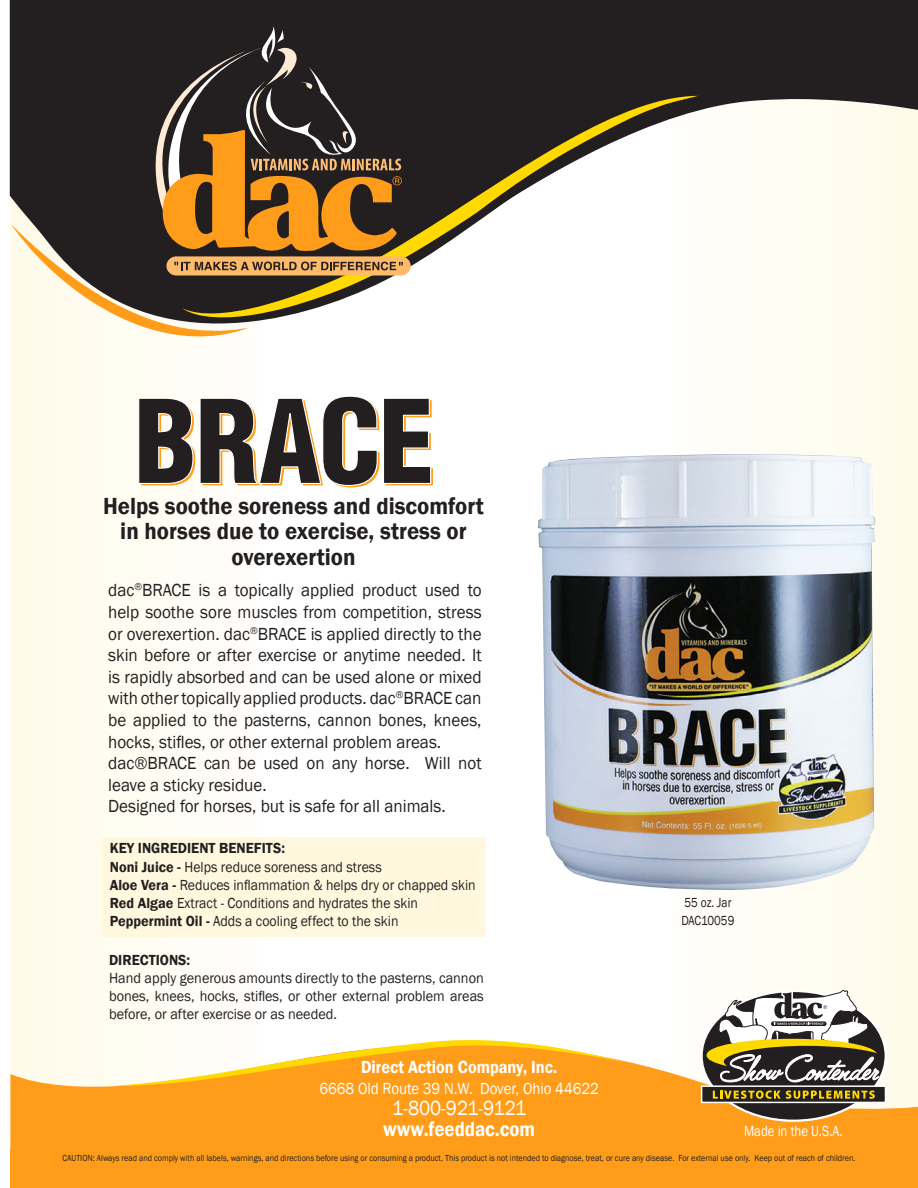
<style>
.page{position:relative;width:918px;height:1188px;background:#fff}
.page>*{position:absolute;margin:0;border:0;box-sizing:border-box;transform-origin:0 0}
.t1{font:600 24px/25.5px "Franklin Gothic";color:#231f20;text-align:center;scale:.95 1}
.t2{font:600 21px "Franklin Gothic";color:#fff;scale:.9 1}
.t3{font:21px "Franklin Gothic";color:#fff;scale:.9 1}
.t4{font:18px/21.6px "Franklin Gothic";color:#231f20;scale:.95 1}
.t5{font:600 18px "Franklin Gothic";color:#fff;scale:.9 1}
.t6{font:16.5px "Franklin Gothic";color:#fff;scale:.9 1}
.t7{font:15px/18px "Franklin Gothic";color:#231f20;text-align:justify;scale:.95 1}
.t8{font:15px/18px "Franklin Gothic";color:#231f20;scale:.92 1}
.t9{font:600 15px/19.5px "Franklin Gothic";color:#231f20;scale:.95 1}
.t10{font:15px "Franklin Gothic";color:#fff;scale:.85 1}
.t11{font:13.5px/18px "Franklin Gothic";color:#231f20;scale:.85 1}
.t12{font:9px "Franklin Gothic";color:#231f20;scale:.9 1}
.s1{font-weight:400}
.s2{font-weight:600}
</style>
<div class="page">
<div style="left:10px;top:192px;width:251px;height:974px;background:#fffcf1"></div>
<div style="left:103px;top:837px;width:382px;height:100px;background:#fff8de"></div>
<div style="left:676px;top:84px;width:242px;height:1063px;background:#fffbea"></div>
<svg style="left:10px;top:1017px;width:908px;height:133px;fill:#ff9d1b"></svg>
<svg style="left:111px;top:1040px;width:513px;height:46px"></svg>
<svg style="left:10px;top:0;width:908px;height:362px;fill:#231f20"></svg>
<svg style="left:403px;top:96px;width:306px;height:222px"></svg>
<svg style="left:424px;top:86px;width:494px;height:172px"></svg>
<div style="left:702px;top:1086px;width:183px;height:16px;background:#231f20"></div>
<div style="left:701px;top:1085px;width:185px;height:18px;border:1px solid #fff"></div>
<svg style="left:706px;top:989px;width:174px;height:161px"></svg>
<svg style="left:166px;top:256px;width:245px;height:20px"></svg>
<svg style="left:11px;top:26px;width:392px;height:310px;background:#68563f"></svg>
<div style="left:10px;top:1150px;width:908px;height:38px;background:#ff9d1b"></div>
<svg style="left:138px;top:396px;width:295px;height:91px"></svg>
<img style="left:538px;top:454px;width:337px;height:436px">
<h1 class="t1" style="left:103px;top:493px;width:402px">Helps soothe soreness and discomfort in horses due to exercise, stress or overexertion</h1>
<p class="t4" style="left:108px;top:580px;width:395px">dac<sup>®</sup>BRACE is a topically applied product used to help soothe sore muscles from competition, stress or overexertion. dac<sup>®</sup>BRACE is applied directly to the skin before or after exercise or anytime needed. It is rapidly absorbed and can be used alone or mixed with other topically applied products. dac<sup>®</sup>BRACE can be applied to the pasterns, cannon bones, knees, hocks, stifles, or other external problem areas. dac®BRACE can be used on any horse. Will not leave a sticky residue.<br>Designed for horses, but is safe for all animals.</p>
<p class="t9" style="left:110px;top:838px;width:288px">KEY INGREDIENT BENEFITS:<br>Noni Juice - <span class="s1">Helps reduce soreness and stress</span></p>
<p class="t8" style="left:110px;top:877px;width:399px"><span class="s2">Aloe Vera -</span> Reduces inflammation &amp; helps dry or chapped skin<br><span class="s2">Red Algae</span> Extract - Conditions and hydrates the skin<br><span class="s2">Peppermint Oil -</span> Adds a cooling effect to the skin</p>
<p class="t9" style="left:109px;top:950px;width:87px">DIRECTIONS:</p>
<p class="t7" style="left:109px;top:969px;width:396px">Hand apply generous amounts directly to the pasterns, cannon bones, knees, hocks, stifles, or other external problem areas before, or after exercise or as needed.</p>
<p class="t11" style="left:681px;top:894px;width:64px">55 oz. Jar<br>DAC10059</p>
<p class="t5" style="left:361px;top:1056px;width:220px">Direct Action Company, Inc.</p>
<p class="t6" style="left:320px;top:1078px;width:312px">6668 Old Route 39 N.W. Dover, Ohio 44622</p>
<p class="t3" style="left:392px;top:1095px;width:150px">1-800-921-9121</p>
<p class="t2" style="left:383px;top:1116px;width:170px">www.feeddac.com</p>
<p class="t12" style="left:63px;top:1153px;width:883px">CAUTION: Always read and comply with all labels, warnings, and directions before using or consuming a product. This product is not intended to diagnose, treat, or cure any disease. For external use only. Keep out of reach of children.</p>
<p class="t10" style="left:744px;top:1121px;width:118px">Made in the U.S.A.</p>
</div>
